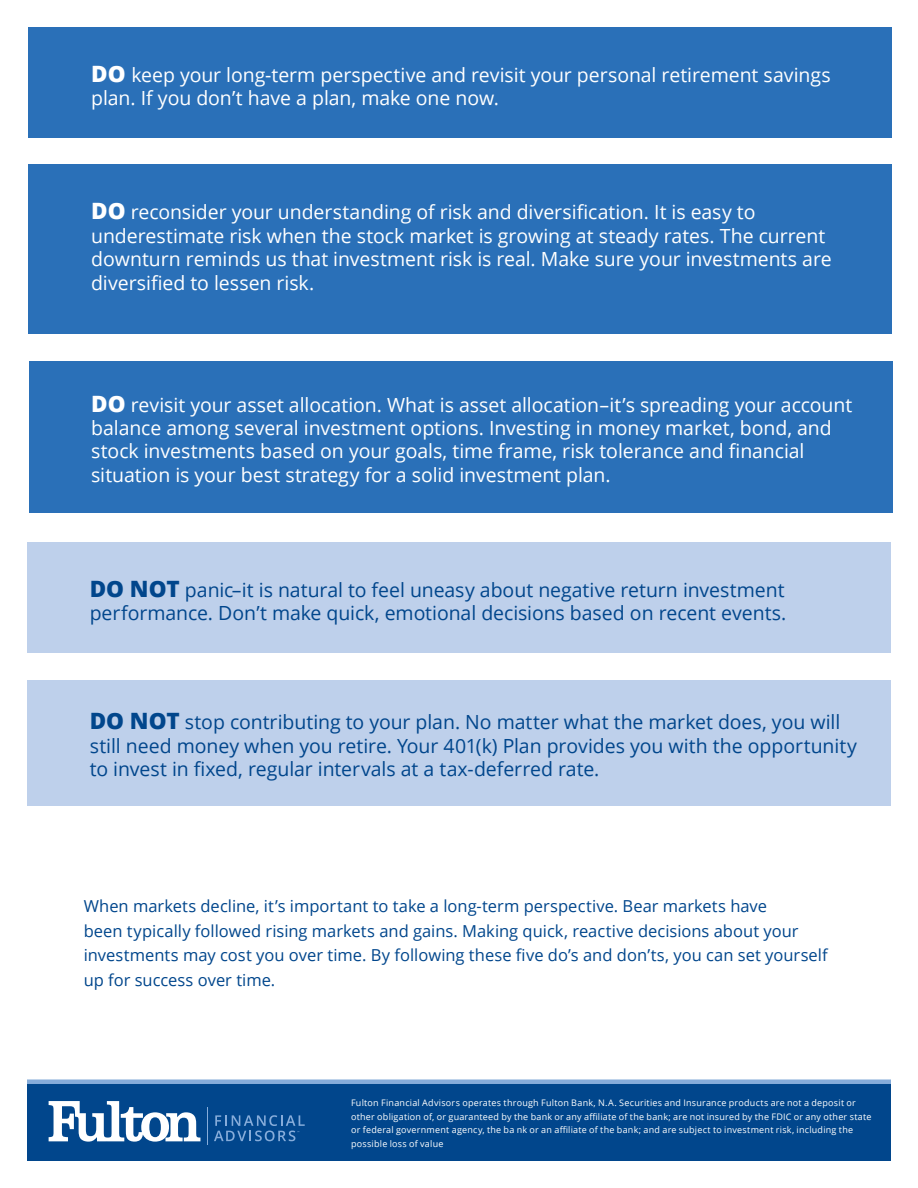
<style>
.page{position:relative;width:918px;height:1188px;background:#fff}
.page>*{position:absolute;margin:0;border:0;box-sizing:border-box;transform-origin:0 0}
.t1{font:19.5px/23.4px "Open Sans";letter-spacing:-.005em;color:#fff}
.t2{font:19.5px/23.4px "Open Sans";letter-spacing:-.005em;color:#01468c}
.t3{font:16.5px/24.8px "Open Sans";color:#01468c}
.t4{font:9px/13.5px "Open Sans";letter-spacing:.025em;color:#fff}
.s1{font-weight:800;font-size:22.5px}
</style>
<div class="page">
<div style="left:27px;top:1083px;width:864px;height:78px;background:#01468c"></div>
<svg style="left:49px;top:1101px;width:151px;height:41px"></svg>
<svg style="left:214px;top:1115px;width:91px;height:26px"></svg>
<hr style="left:207px;top:1107px;width:1px;height:38px;background:#86acda">
<div style="left:27px;top:1079px;width:864px;height:5px;background:#86acda"></div>
<div style="left:27px;top:542px;width:864px;height:111px;background:#bed0eb"></div>
<div style="left:27px;top:680px;width:864px;height:126px;background:#bed0eb"></div>
<div style="left:28px;top:27px;width:864px;height:111px;background:#2a70b8"></div>
<div style="left:28px;top:165px;width:864px;height:169px;background:#2a70b8"></div>
<div style="left:29px;top:361px;width:863px;height:152px;background:#2a70b8"></div>
<p class="t1" style="left:91px;top:62px;width:741px"><span class="s1">DO</span> keep your long-term perspective and revisit your personal retirement savings plan. If you don’t have a plan, make one now.</p>
<p class="t1" style="left:91px;top:200px;width:742px"><span class="s1">DO</span> reconsider your understanding of risk and diversification. It is easy to underestimate risk when the stock market is growing at steady rates. The current downturn reminds us that investment risk is real. Make sure your investments are diversified to lessen risk.</p>
<p class="t1" style="left:91px;top:392px;width:763px"><span class="s1">DO</span> revisit your asset allocation. What is asset allocation–it’s spreading your account balance among several investment options. Investing in money market, bond, and stock investments based on your goals, time frame, risk tolerance and financial situation is your best strategy for a solid investment plan.</p>
<p class="t2" style="left:90px;top:577px;width:698px"><span class="s1">DO NOT</span> panic–it is natural to feel uneasy about negative return investment performance. Don’t make quick, emotional decisions based on recent events.</p>
<p class="t2" style="left:90px;top:710px;width:769px"><span class="s1">DO NOT</span> stop contributing to your plan. No matter what the market does, you will still need money when you retire. Your 401(k) Plan provides you with the opportunity to invest in fixed, regular intervals at a tax-deferred rate.</p>
<p class="t3" style="left:84px;top:893px;width:746px">When markets decline, it’s important to take a long-term perspective. Bear markets have<br>been typically followed rising markets and gains. Making quick, reactive decisions about your investments may cost you over time. By following these five do’s and don’ts, you can set yourself up for success over time.</p>
<p class="t4" style="left:351px;top:1096px;width:522px">Fulton Financial Advisors operates through Fulton Bank, N.A. Securities and Insurance products are not a deposit or other obligation of, or guaranteed by the bank or any affiliate of the bank; are not insured by the FDIC or any other state or federal government agency, the ba nk or an affiliate of the bank; and are subject to investment risk, including the possible loss of value</p>
</div>
